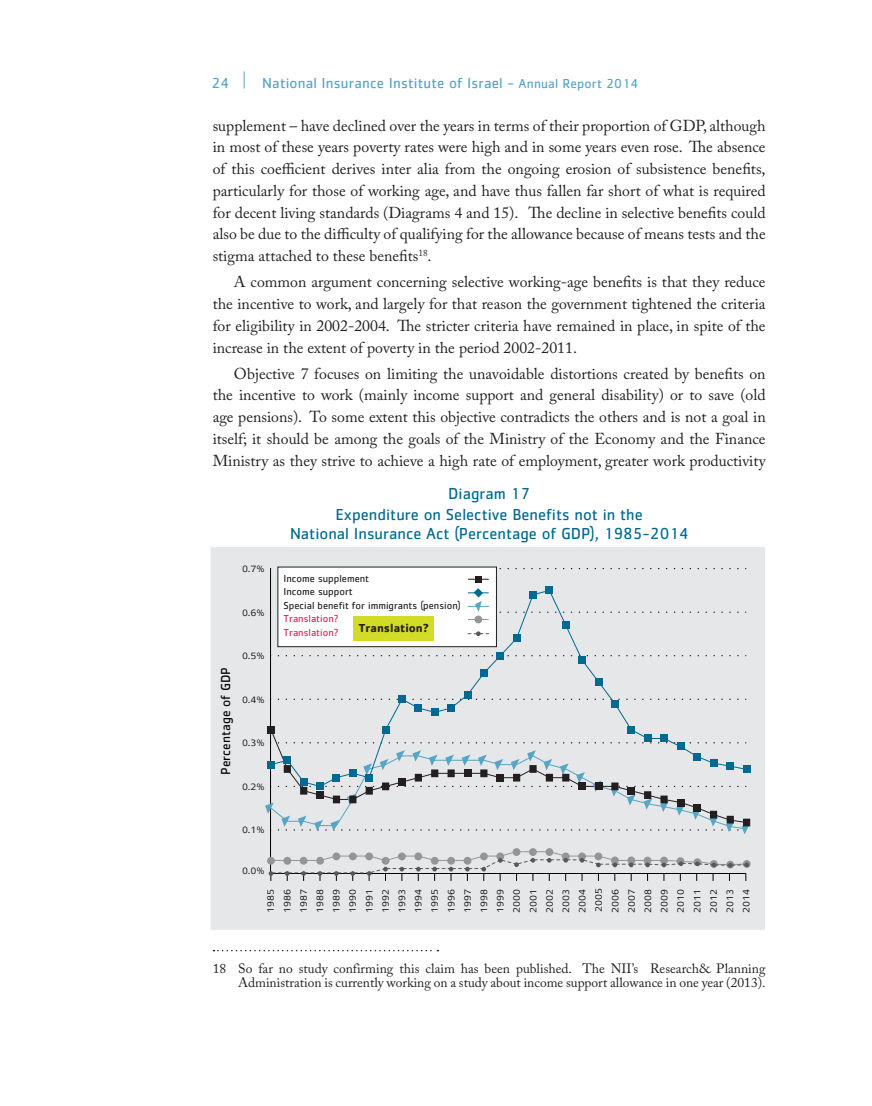
<style>
.page{position:relative;width:872px;height:1106px;background:#fff}
.page>*{position:absolute;margin:0;border:0;box-sizing:border-box;transform-origin:0 0}
.t1{font:16.5px/21px "Cachet Std";color:#006991;text-align:center}
.t2{font:15.75px/21.8px "Adobe Caslon Pro";color:#231f20;text-align:justify}
.t3{font:15px "Cachet Std";letter-spacing:.01em;color:#56a5c4}
.t4{font:13.5px/14.2px "Adobe Caslon Pro";color:#231f20;text-align:right}
.t5{font:13.5px "Cachet Std";color:#000001}
.t6{font:100 12px/16.4px "Narkis Block MF";color:#000001;text-align:justify}
.t7{font:700 12px "Cachet Std";color:#231f20}
.t8{font:10.5px/13.5px "Cachet Std";color:#231f20}
.t9{font:10.5px/13.5px "Cachet Std";color:#ed1b56}
.s1{font-size:13.5px}
</style>
<div class="page">
<svg style="left:244px;top:71px;width:1px;height:17px"></svg>
<div style="left:211px;top:547px;width:554px;height:382px;background:#e6e7e9"></div>
<hr style="left:270px;top:568px;width:1px;height:305px;background:#000001">
<div style="left:743px;top:860px;width:7px;height:8px;background:#939598;border-radius:50%"></div>
<svg style="left:496px;top:568px;width:250px;height:1px"></svg>
<div style="left:545px;top:587px;width:8px;height:7px;background:#006991"></div>
<svg style="left:269px;top:850px;width:480px;height:31px;background:#cccdcf"></svg>
<div style="left:278px;top:567px;width:218px;height:79px;background:#fff"></div>
<svg style="left:468px;top:579px;width:21px;height:1px"></svg>
<div style="left:475px;top:576px;width:7px;height:6px;background:#231f20"></div>
<svg style="left:265px;top:588px;width:485px;height:246px;background:#dce0e3"></svg>
<div style="left:353px;top:616px;width:81px;height:25px;background:#d2db25"></div>
<svg style="left:213px;top:949px;width:225px;height:2px"></svg>
<p class="t3" style="left:212px;top:74px;width:19px">24</p>
<p class="t3" style="left:262px;top:75px;width:377px">National Insurance Institute of Israel - <span class="s1">Annual Report 2014</span></p>
<p class="t2" style="left:213px;top:114px;width:554px">supplement – have declined over the years in terms of their proportion of GDP, although in most of these years poverty rates were high and in some years even rose. The absence of this coefficient derives inter alia from the ongoing erosion of subsistence benefits, particularly for those of working age, and have thus fallen far short of what is required for decent living standards (Diagrams 4 and 15). The decline in selective benefits could also be due to the difficulty of qualifying for the allowance because of means tests and the stigma attached to these benefits<sup>18</sup>.</p>
<p class="t2" style="left:213px;top:271px;width:554px;text-indent:21px">A common argument concerning selective working-age benefits is that they reduce the incentive to work, and largely for that reason the government tightened the criteria for eligibility in 2002-2004. The stricter criteria have remained in place, in spite of the increase in the extent of poverty in the period 2002-2011.</p>
<p class="t2" style="left:213px;top:362px;width:554px;text-indent:21px">Objective 7 focuses on limiting the unavoidable distortions created by benefits on the incentive to work (mainly income support and general disability) or to save (old age pensions). To some extent this objective contradicts the others and is not a goal in itself; it should be among the goals of the Ministry of the Economy and the Finance Ministry as they strive to achieve a high rate of employment, greater work productivity</p>
<p class="t1" style="left:335px;top:483px;width:309px">Diagram 17<br>Expenditure on Selective Benefits not in the</p>
<p class="t1" style="left:290px;top:522px;width:400px">National Insurance Act (Percentage of GDP), 1985-2014</p>
<p class="t6" style="left:242px;top:561px;width:24px">0.7%</p>
<p class="t6" style="left:242px;top:604px;width:24px">0.6%</p>
<p class="t5" style="left:218px;top:774px;width:109px;rotate:-90deg">Percentage of GDP</p>
<p class="t6" style="left:242px;top:648px;width:24px">0.5%</p>
<p class="t6" style="left:242px;top:691px;width:24px">0.4%</p>
<p class="t6" style="left:242px;top:735px;width:24px">0.3%</p>
<p class="t6" style="left:242px;top:778px;width:24px">0.2%</p>
<p class="t8" style="left:283px;top:571px;width:179px">Income supplement<br>Income support<br>Special benefit for immigrants (pension)</p>
<p class="t9" style="left:283px;top:612px;width:57px">Translation?<br>Translation?</p>
<p class="t7" style="left:358px;top:620px;width:72px">Translation?</p>
<p class="t6" style="left:242px;top:822px;width:24px">0.1%</p>
<p class="t6" style="left:242px;top:862px;width:24px">0.0%</p>
<p class="t6" style="left:262px;top:913px;width:27px;rotate:-90deg">1985<br>1986<br>1987<br>1988<br>1989<br>1990<br>1991<br>1992<br>1993<br>1994<br>1995<br>1996<br>1997<br>1998<br>1999<br>2000<br>2001<br>2002<br>2003<br>2004<br>2005<br>2006<br>2007<br>2008<br>2009<br>2010<br>2011<br>2012<br>2013<br>2014</p>
<p class="t4" style="left:213px;top:960px;width:554px">18 So far no study confirming this claim has been published. The NII’s Research&amp; Planning<br>Administration is currently working on a study about income support allowance in one year (2013).</p>
</div>
